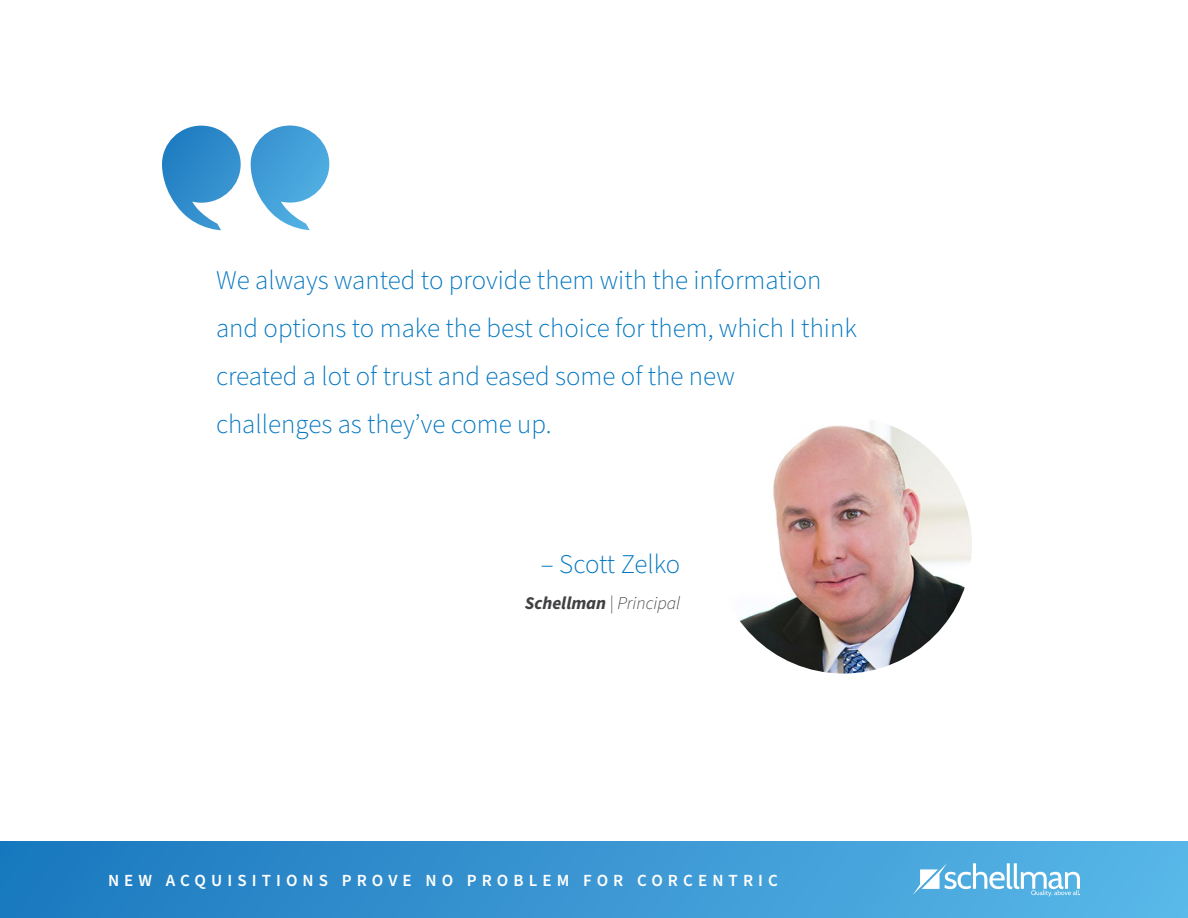
<style>
.page{position:relative;width:1188px;height:918px;background:#fff}
.page>*{position:absolute;margin:0;border:0;box-sizing:border-box;transform-origin:0 0}
.t1{font:300 27px/48px "Source Sans Pro";color:#0076c0}
.t2{font:italic 300 18px "Source Sans Pro";color:#414042}
.t3{font:600 16.95px "Source Sans Pro";letter-spacing:.3em;color:#fff}
.s1{font-weight:700}
</style>
<div class="page">
<div style="left:0;top:841px;width:1188px;height:77px;background:linear-gradient(to right,#1b77be,#59b7e8)"></div>
<svg style="left:913px;top:863px;width:167px;height:34px"></svg>
<svg style="left:162px;top:126px;width:167px;height:104px"></svg>
<img style="left:715px;top:417px;width:257px;height:257px;border-radius:129px">
<p class="t1" style="left:216px;top:257px;width:642px">We always wanted to provide them with the information and options to make the best choice for them, which I think created a lot of trust and eased some of the new challenges as they’ve come up.</p>
<p class="t1" style="left:541px;top:541px;width:141px">– Scott Zelko</p>
<p class="t2" style="left:525px;top:591px;width:157px"><span class="s1">Schellman</span> | Principal</p>
<p class="t3" style="left:108px;top:869px;width:671px">NEW ACQUISITIONS PROVE NO PROBLEM FOR CORCENTRIC</p>
</div>
